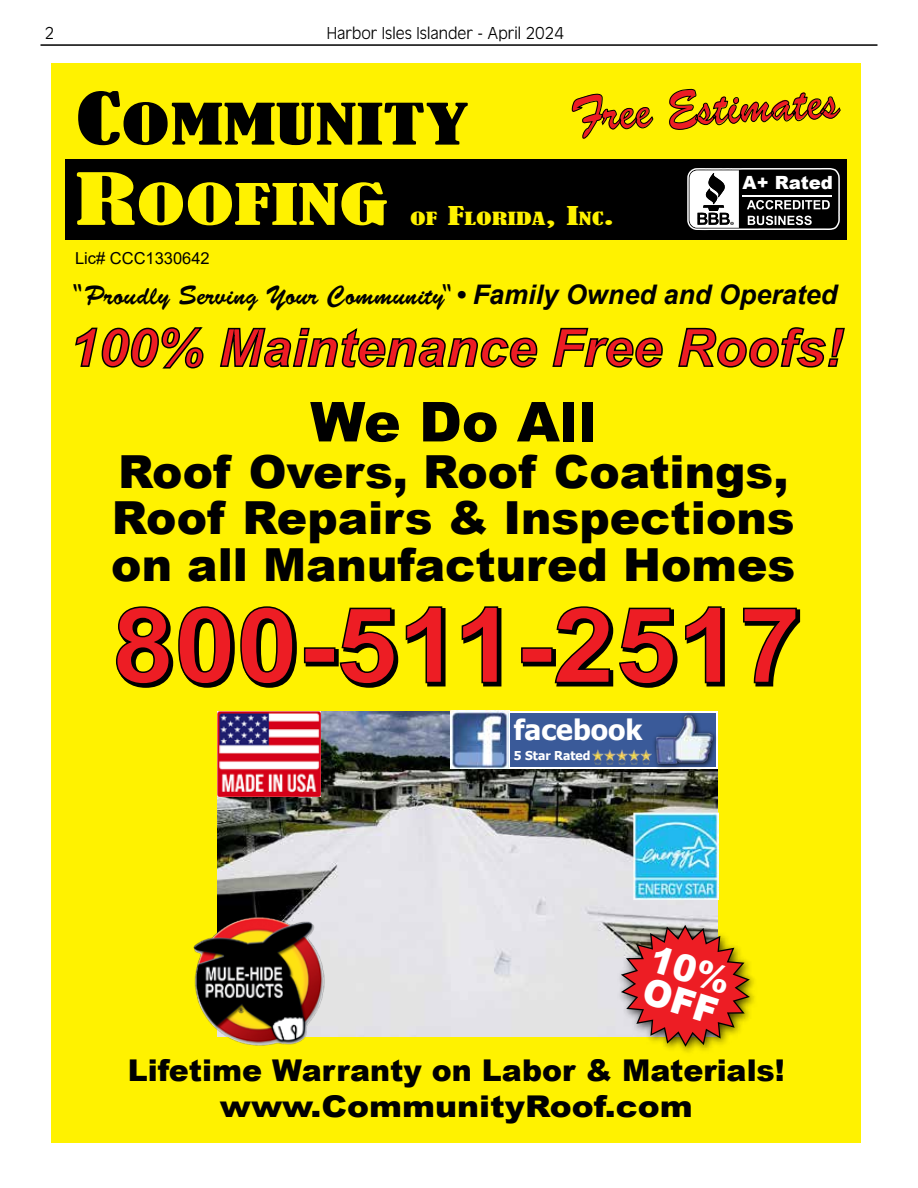
<style>
.page{position:relative;width:918px;height:1188px;background:#fff}
.page>*{position:absolute;margin:0;border:0;box-sizing:border-box;transform-origin:0 0}
.t1{font:700 105px "Arial";color:#000;scale:1.06 1}
.t2{font:900 55.05px "Arial";color:#000}
.t3{font:condensed 53.25px/80.2px "Bernard";color:#000;scale:1.7 1}
.t4{font:italic 700 52.5px "Arial";color:#ed1d24}
.t5{font:52.2px "Banty S Normal";color:#ed1d24;scale:.89 1}
.t6{font:900 45.6px/46.5px "Arial";color:#000}
.t7{font:900 36.9px/32.8px "Arial";color:#fff;scale:.95 1}
.t8{font:900 30px/36px "Arial";color:#000;text-align:center}
.t9{font:700 28.2px "Tahoma";color:#fff}
.t10{font:27px "Banty S Normal";color:#000}
.t11{font:900 18.15px "Arial";color:#fff}
.t12{font:300 18px "Antique Oli";color:#000}
.t13{font:condensed 17.1px "Bernard";color:#fff200;scale:1.7 1}
.t14{font:16.5px "Arial";color:#000}
.t15{font:700 12.15px "Tahoma";color:#fff}
.s1{font-size:66.9px}
.s2{font-size:66.9px;color:#fff200}
.s3{color:#fff200}
.s4{font-size:24.3px}
.s5{font-family:"Arial";font-weight:700;font-style:italic}
</style>
<div class="page">
<hr style="left:40px;top:44px;width:838px;height:2px;background:#000">
<div style="left:51px;top:63px;width:810px;height:1080px;background:#fff200"></div>
<div style="left:66px;top:159px;width:781px;height:80px;background:#000"></div>
<svg style="left:572px;top:94px;width:81px;height:44px"></svg>
<svg style="left:669px;top:89px;width:172px;height:41px"></svg>
<svg style="left:75px;top:327px;width:129px;height:42px"></svg>
<svg style="left:219px;top:327px;width:319px;height:41px"></svg>
<svg style="left:552px;top:327px;width:111px;height:41px"></svg>
<svg style="left:678px;top:327px;width:167px;height:41px"></svg>
<div style="left:306px;top:649px;width:33px;height:17px;border:3px solid #000"></div>
<div style="left:523px;top:649px;width:33px;height:17px;border:3px solid #000"></div>
<svg style="left:116px;top:606px;width:181px;height:82px"></svg>
<div style="left:304px;top:647px;width:32px;height:16px;border:2px solid #000"></div>
<svg style="left:339px;top:606px;width:107px;height:82px"></svg>
<svg style="left:461px;top:606px;width:41px;height:81px"></svg>
<div style="left:521px;top:647px;width:32px;height:16px;border:2px solid #000"></div>
<svg style="left:554px;top:606px;width:171px;height:82px"></svg>
<svg style="left:743px;top:607px;width:58px;height:80px"></svg>
<svg style="left:687px;top:168px;width:153px;height:63px"></svg>
<hr style="left:743px;top:195px;width:89px;height:2px;background:#fff">
<img style="left:217px;top:711px;width:500px;height:325px">
<img style="left:193px;top:911px;width:137px;height:135px">
<img style="left:217px;top:711px;width:104px;height:85px">
<img style="left:612px;top:915px;width:143px;height:138px">
<svg style="left:618px;top:922px;width:135px;height:128px;background:#d36434"></svg>
<img style="left:633px;top:812px;width:85px;height:87px">
<img style="left:451px;top:711px;width:58px;height:57px">
<svg style="left:509px;top:711px;width:141px;height:57px"></svg>
<div style="left:510px;top:713px;width:206px;height:53px;background:#3a5a99"></div>
<img style="left:592px;top:749px;width:58px;height:16px">
<img style="left:650px;top:711px;width:68px;height:60px">
<img style="left:656px;top:715px;width:57px;height:49px">
<p class="t12" style="left:45px;top:24px;width:11px">2</p>
<p class="t12" style="left:327px;top:24px;width:239px">Harbor Isles Islander - April 2024</p>
<p class="t5" style="left:572px;top:73px;width:302px;rotate:-3deg">Free Estimates</p>
<p class="t3" style="left:75px;top:85px;width:233px"><span class="s1">C</span>OMMUNITY<br><span class="s2">R</span><span class="s3">OOFING</span></p>
<p class="t11" style="left:743px;top:170px;width:92px">A+ Rated</p>
<p class="t13" style="left:410px;top:208px;width:122px">OF <span class="s4">F</span>LORIDA<span class="s4">, I</span>NC<span class="s4">.</span></p>
<p class="t14" style="left:75px;top:247px;width:136px">Lic# CCC1330642</p>
<p class="t10" style="left:76px;top:274px;width:763px">"Proudly Serving Your Community"<span class="s5">• Family Owned and Operated</span></p>
<p class="t4" style="left:70px;top:313px;width:775px">100% Maintenance Free Roofs!</p>
<p class="t2" style="left:310px;top:382px;width:288px">We Do All</p>
<p class="t6" style="left:111px;top:447px;width:686px">Roof Overs, Roof Coatings,<br>Roof Repairs &amp; Inspections on all Manufactured Homes</p>
<h1 class="t1" style="left:115px;top:574px;width:651px">800-511-2517</h1>
<p class="t9" style="left:514px;top:710px;width:130px">facebook</p>
<p class="t15" style="left:514px;top:747px;width:78px">5 Star Rated</p>
<p class="t7" style="left:656px;top:941px;width:88px;rotate:17deg">10%<br>OFF</p>
<p class="t8" style="left:128px;top:1051px;width:659px">Lifetime Warranty on Labor &amp; Materials! www.CommunityRoof.com</p>
</div>
